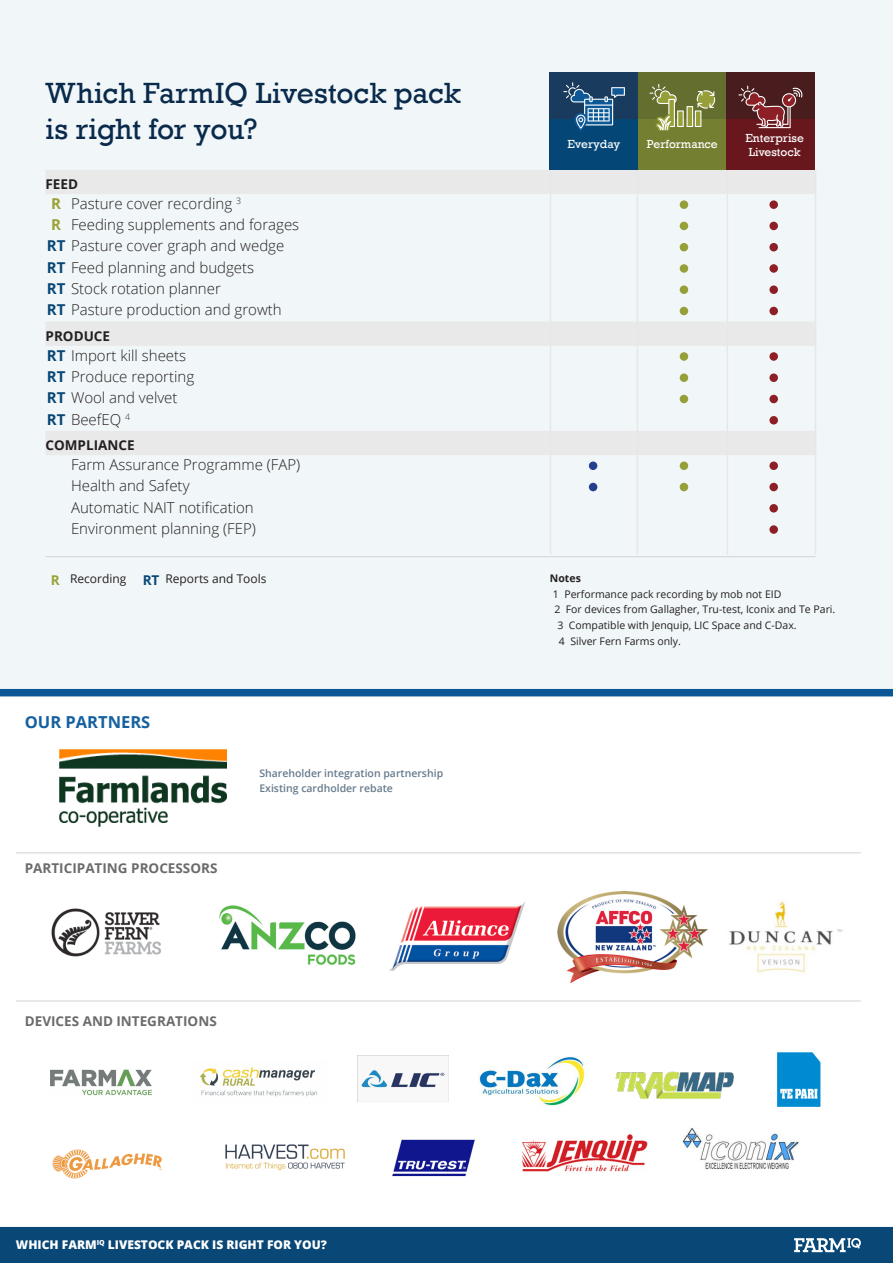
<style>
.page{position:relative;width:893px;height:1263px;background:#f1f6f9}
.page>*{position:absolute;margin:0;border:0;box-sizing:border-box;transform-origin:0 0}
.Big_heading{font:30px/36px "Rockwell";letter-spacing:-.005em;color:#092a4b}
.Paragraph{font:700 16.5px "Open Sans";color:#1560a0}
.t1{font:300 15px "Open Sans";color:#231f20}
.t2{font:700 15px "Open Sans";color:#9aa238}
.Paragraph-2{font:700 13.5px "Open Sans";color:#6c6b6c}
.Tableheading{font:700 13.5px "Open Sans";color:#231f20}
.t3{font:700 13.5px "Open Sans";color:#094776}
.t4{font:700 13.5px "Open Sans";color:#9aa238}
.Paragraph-3{font:12px/13.5px "Rockwell";color:#fff}
.Paragraph-4{font:800 12px "Open Sans";color:#fff}
.Paragraph-5{font:12px "Open Sans";color:#231f20}
.Paragraph-6{font:10.5px "Open Sans";color:#231f20}
.Body{font:600 10.5px "Open Sans";color:#667a8c}
.Paragraph-7{font:700 10.5px "Open Sans";color:#231f20}
.s1{font-weight:700;color:#094776}
</style>
<div class="page">
<div style="left:0;top:696px;width:893px;height:530px;background:#fff"></div>
<div style="left:0;top:1227px;width:893px;height:36px;background:#094776"></div>
<svg style="left:794px;top:1238px;width:67px;height:14px"></svg>
<hr style="left:16px;top:1001px;width:845px;height:1px;background:#d1d2d4">
<img style="left:51px;top:908px;width:110px;height:49px">
<img style="left:219px;top:905px;width:137px;height:60px">
<img style="left:729px;top:900px;width:113px;height:73px">
<img style="left:557px;top:891px;width:151px;height:92px">
<img style="left:50px;top:1069px;width:102px;height:27px">
<img style="left:200px;top:1067px;width:118px;height:30px">
<img style="left:52px;top:1149px;width:110px;height:30px">
<img style="left:225px;top:1144px;width:120px;height:27px">
<img style="left:392px;top:1139px;width:83px;height:38px">
<img style="left:521px;top:1127px;width:279px;height:45px">
<img style="left:357px;top:1055px;width:91px;height:46px">
<img style="left:478px;top:1056px;width:108px;height:50px">
<svg style="left:46px;top:170px;width:769px;height:285px"></svg>
<div style="left:680px;top:200px;width:8px;height:9px;background:#969f38;border-radius:50%"></div>
<div style="left:769px;top:200px;width:9px;height:9px;background:#8c2026;border-radius:50%"></div>
<div style="left:680px;top:222px;width:8px;height:8px;background:#969f38;border-radius:50%"></div>
<div style="left:769px;top:222px;width:9px;height:8px;background:#8c2026;border-radius:50%"></div>
<div style="left:680px;top:243px;width:8px;height:8px;background:#969f38;border-radius:50%"></div>
<div style="left:769px;top:243px;width:9px;height:8px;background:#8c2026;border-radius:50%"></div>
<div style="left:680px;top:264px;width:8px;height:9px;background:#969f38;border-radius:50%"></div>
<div style="left:769px;top:264px;width:9px;height:9px;background:#8c2026;border-radius:50%"></div>
<div style="left:680px;top:285px;width:8px;height:9px;background:#969f38;border-radius:50%"></div>
<div style="left:769px;top:285px;width:9px;height:9px;background:#8c2026;border-radius:50%"></div>
<div style="left:680px;top:307px;width:8px;height:8px;background:#969f38;border-radius:50%"></div>
<div style="left:769px;top:307px;width:9px;height:8px;background:#8c2026;border-radius:50%"></div>
<div style="left:680px;top:352px;width:8px;height:9px;background:#969f38;border-radius:50%"></div>
<div style="left:769px;top:352px;width:9px;height:9px;background:#8c2026;border-radius:50%"></div>
<div style="left:680px;top:373px;width:8px;height:9px;background:#969f38;border-radius:50%"></div>
<div style="left:769px;top:373px;width:9px;height:9px;background:#8c2026;border-radius:50%"></div>
<div style="left:680px;top:395px;width:8px;height:8px;background:#969f38;border-radius:50%"></div>
<div style="left:769px;top:395px;width:9px;height:8px;background:#8c2026;border-radius:50%"></div>
<div style="left:769px;top:416px;width:9px;height:8px;background:#8c2026;border-radius:50%"></div>
<div style="left:589px;top:461px;width:8px;height:9px;background:#253f8e;border-radius:50%"></div>
<div style="left:680px;top:461px;width:8px;height:9px;background:#969f38;border-radius:50%"></div>
<div style="left:769px;top:461px;width:9px;height:9px;background:#8c2026;border-radius:50%"></div>
<div style="left:589px;top:483px;width:8px;height:8px;background:#253f8e;border-radius:50%"></div>
<div style="left:680px;top:483px;width:8px;height:8px;background:#969f38;border-radius:50%"></div>
<div style="left:769px;top:483px;width:9px;height:8px;background:#8c2026;border-radius:50%"></div>
<div style="left:769px;top:504px;width:9px;height:8px;background:#8c2026;border-radius:50%"></div>
<div style="left:769px;top:525px;width:9px;height:9px;background:#8c2026;border-radius:50%"></div>
<img style="left:777px;top:1052px;width:44px;height:55px">
<hr style="left:815px;top:170px;width:1px;height:385px;background:#e6e7e9">
<hr style="left:727px;top:170px;width:1px;height:385px;background:#e6e7e9">
<hr style="left:637px;top:170px;width:1px;height:385px;background:#e6e7e9">
<hr style="left:550px;top:170px;width:1px;height:385px;background:#e6e7e9">
<img style="left:615px;top:1071px;width:118px;height:28px">
<img style="left:59px;top:749px;width:168px;height:78px">
<div style="left:550px;top:103px;width:88px;height:67px;background:#044777"></div>
<div style="left:550px;top:72px;width:88px;height:46px;background:#193c5e"></div>
<div style="left:638px;top:103px;width:88px;height:67px;background:#757f32"></div>
<div style="left:638px;top:72px;width:88px;height:46px;background:#646e2f"></div>
<svg style="left:563px;top:82px;width:62px;height:50px"></svg>
<svg style="left:649px;top:84px;width:66px;height:46px"></svg>
<div style="left:726px;top:103px;width:89px;height:67px;background:#68181d"></div>
<div style="left:726px;top:72px;width:89px;height:46px;background:#491c1d"></div>
<svg style="left:738px;top:86px;width:65px;height:42px"></svg>
<hr style="left:46px;top:556px;width:769px;height:1px;background:#d1d2d4">
<div style="left:0;top:689px;width:893px;height:7px;background:#0c5896"></div>
<hr style="left:16px;top:852px;width:845px;height:1px;background:#d1d2d4">
<p class="Big_heading" style="left:46px;top:75px;width:417px">Which FarmIQ Livestock pack is right for you?</p>
<p class="Tableheading" style="left:46px;top:175px;width:34px">FEED</p>
<p class="t2" style="left:51px;top:193px;width:11px">R</p>
<p class="t1" style="left:71px;top:193px;width:172px">Pasture cover recording <sup>3</sup></p>
<p class="t2" style="left:51px;top:214px;width:11px">R</p>
<p class="t1" style="left:71px;top:214px;width:230px">Feeding supplements and forages</p>
<p class="t1" style="left:47px;top:236px;width:239px"><span class="s1">RT</span> Pasture cover graph and wedge</p>
<p class="t1" style="left:47px;top:257px;width:209px"><span class="s1">RT</span> Feed planning and budgets</p>
<p class="t1" style="left:47px;top:278px;width:175px"><span class="s1">RT</span> Stock rotation planner</p>
<p class="t1" style="left:47px;top:299px;width:236px"><span class="s1">RT</span> Pasture production and growth</p>
<p class="Tableheading" style="left:46px;top:327px;width:66px">PRODUCE</p>
<p class="t1" style="left:47px;top:345px;width:141px"><span class="s1">RT</span> Import kill sheets</p>
<p class="t1" style="left:47px;top:366px;width:149px"><span class="s1">RT</span> Produce reporting</p>
<p class="t1" style="left:47px;top:387px;width:132px"><span class="s1">RT</span> Wool and velvet</p>
<p class="t1" style="left:47px;top:409px;width:85px"><span class="s1">RT</span> BeefEQ <sup>4</sup></p>
<p class="Tableheading" style="left:46px;top:436px;width:91px">COMPLIANCE</p>
<p class="t1" style="left:71px;top:454px;width:231px">Farm Assurance Programme (FAP)</p>
<p class="t1" style="left:71px;top:476px;width:120px">Health and Safety</p>
<p class="t1" style="left:71px;top:497px;width:184px">Automatic NAIT notification</p>
<p class="t1" style="left:71px;top:518px;width:186px">Environment planning (FEP)</p>
<p class="t4" style="left:51px;top:570px;width:10px">R</p>
<p class="Paragraph-5" style="left:70px;top:571px;width:58px">Recording</p>
<p class="t3" style="left:143px;top:570px;width:18px">RT</p>
<p class="Paragraph-5" style="left:165px;top:571px;width:103px">Reports and Tools</p>
<p class="Paragraph" style="left:25px;top:710px;width:127px">OUR PARTNERS</p>
<p class="Paragraph-2" style="left:25px;top:859px;width:194px">PARTICIPATING PROCESSORS</p>
<p class="Body" style="left:259px;top:766px;width:185px">Shareholder integration partnership</p>
<p class="Body" style="left:259px;top:780px;width:135px">Existing cardholder rebate</p>
<p class="Paragraph-2" style="left:25px;top:1011px;width:193px">DEVICES AND INTEGRATIONS</p>
<p class="Paragraph-4" style="left:16px;top:1235px;width:312px">WHICH FARM<sup>IQ</sup> LIVESTOCK PACK IS RIGHT FOR YOU?</p>
<p class="Paragraph-3" style="left:567px;top:138px;width:54px">Everyday</p>
<p class="Paragraph-3" style="left:647px;top:138px;width:72px">Performance</p>
<p class="Paragraph-3" style="left:745px;top:132px;width:60px">Enterprise<br>Livestock</p>
<p class="Paragraph-7" style="left:550px;top:571px;width:33px">Notes</p>
<p class="Paragraph-6" style="left:553px;top:587px;width:230px">1 Performance pack recording by mob not EID</p>
<p class="Paragraph-6" style="left:554px;top:602px;width:283px">2 For devices from Gallagher, Tru-test, Iconix and Te Pari.</p>
<p class="Paragraph-6" style="left:557px;top:618px;width:241px">3 Compatible with Jenquip, LIC Space and C-Dax.</p>
<p class="Paragraph-6" style="left:559px;top:634px;width:124px">4 Silver Fern Farms only.</p>
</div>
